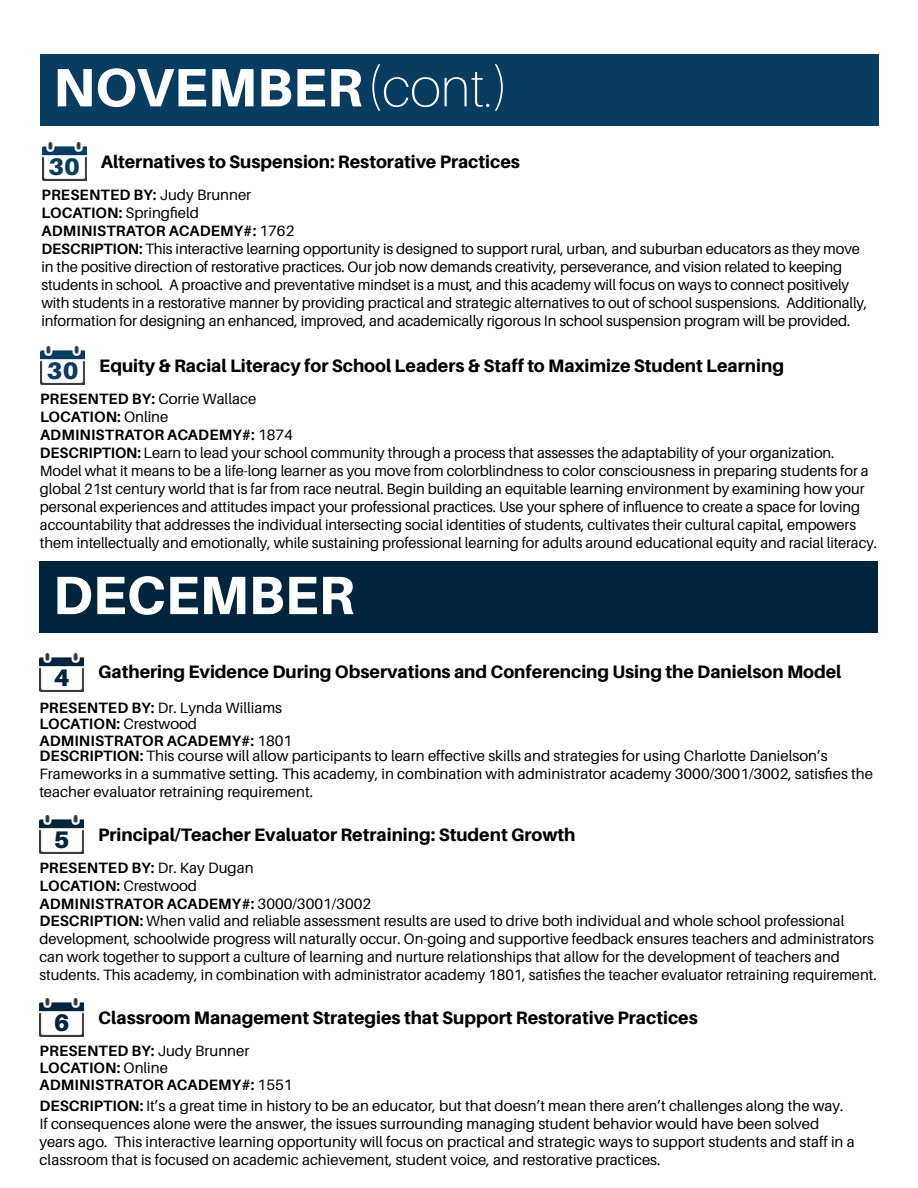
<style>
.page{position:relative;width:918px;height:1188px;background:#fff}
.page>*{position:absolute;margin:0;border:0;box-sizing:border-box;transform-origin:0 0}
.t1{font:800 54px "Aileron";color:#fff}
.t2{font:900 24px "Aileron";color:#093c61}
.t3{font:900 24px "Aileron";color:#00253d}
.t4{font:800 18px "Aileron";color:#000}
.t5{font:15px/18px "Aileron";letter-spacing:-.005em;color:#000}
.t6{font:700 15px/17.1px "Aileron";letter-spacing:.01em;color:#000}
.s1{font-weight:100}
.s2{font-weight:400}
.s3{font-weight:700}
</style>
<div class="page">
<img style="left:42px;top:142px;width:44px;height:38px">
<img style="left:41px;top:347px;width:44px;height:38px">
<div style="left:40px;top:54px;width:838px;height:71px;background:#093c61"></div>
<div style="left:39px;top:562px;width:839px;height:71px;background:#00253d"></div>
<img style="left:40px;top:653px;width:44px;height:38px">
<img style="left:40px;top:816px;width:44px;height:38px">
<img style="left:40px;top:999px;width:44px;height:38px">
<h1 class="t1" style="left:53px;top:57px;width:457px">NOVEMBER<span class="s1">(cont.)</span></h1>
<h2 class="t2" style="left:48px;top:153px;width:33px">30</h2>
<p class="t4" style="left:101px;top:151px;width:421px">Alternatives to Suspension: Restorative Practices</p>
<p class="t6" style="left:42px;top:186px;width:211px">PRESENTED BY: <span class="s2">Judy Brunner</span></p>
<p class="t5" style="left:42px;top:204px;width:159px"><span class="s3">LOCATION:</span> Springfield</p>
<p class="t6" style="left:42px;top:222px;width:254px">ADMINISTRATOR ACADEMY#: <span class="s2">1762</span></p>
<p class="t5" style="left:41px;top:240px;width:827px"><span class="s3">DESCRIPTION:</span> This interactive learning opportunity is designed to support rural, urban, and suburban educators as they move in the positive direction of restorative practices. Our job now demands creativity, perseverance, and vision related to keeping students in school. A proactive and preventative mindset is a must, and this academy will focus on ways to connect positively with students in a restorative manner by providing practical and strategic alternatives to out of school suspensions. Additionally, information for designing an enhanced, improved, and academically rigorous In school suspension program will be provided.</p>
<h2 class="t2" style="left:47px;top:357px;width:33px">30</h2>
<p class="t4" style="left:99px;top:355px;width:686px">Equity &amp; Racial Literacy for School Leaders &amp; Staff to Maximize Student Learning</p>
<p class="t5" style="left:40px;top:390px;width:218px"><span class="s3">PRESENTED BY:</span> Corrie Wallace</p>
<p class="t6" style="left:40px;top:409px;width:130px">LOCATION: <span class="s2">Online</span></p>
<p class="t6" style="left:40px;top:427px;width:254px">ADMINISTRATOR ACADEMY#: <span class="s2">1874</span></p>
<p class="t5" style="left:40px;top:444px;width:839px"><span class="s3">DESCRIPTION:</span> Learn to lead your school community through a process that assesses the adaptability of your organization.<br>Model what it means to be a life-long learner as you move from colorblindness to color consciousness in preparing students for a global 21st century world that is far from race neutral. Begin building an equitable learning environment by examining how your personal experiences and attitudes impact your professional practices. Use your sphere of influence to create a space for loving accountability that addresses the individual intersecting social identities of students, cultivates their cultural capital, empowers them intellectually and emotionally, while sustaining professional learning for adults around educational equity and racial literacy.</p>
<h1 class="t1" style="left:53px;top:565px;width:303px">DECEMBER</h1>
<h2 class="t3" style="left:54px;top:663px;width:17px">4</h2>
<p class="t4" style="left:98px;top:662px;width:745px">Gathering Evidence During Observations and Conferencing Using the Danielson Model</p>
<p class="t5" style="left:39px;top:699px;width:244px"><span class="s3">PRESENTED BY:</span> Dr. Lynda Williams</p>
<p class="t6" style="left:39px;top:716px;width:159px">LOCATION: <span class="s2">Crestwood</span></p>
<p class="t6" style="left:39px;top:732px;width:254px">ADMINISTRATOR ACADEMY#: <span class="s2">1801</span></p>
<p class="t5" style="left:39px;top:747px;width:835px"><span class="s3">DESCRIPTION:</span> This course will allow participants to learn effective skills and strategies for using Charlotte Danielson’s<br>Frameworks in a summative setting. This academy, in combination with administrator academy 3000/3001/3002, satisfies the teacher evaluator retraining requirement.</p>
<h2 class="t3" style="left:54px;top:826px;width:17px">5</h2>
<p class="t4" style="left:98px;top:824px;width:479px">Principal/Teacher Evaluator Retraining: Student Growth</p>
<p class="t6" style="left:39px;top:859px;width:216px">PRESENTED BY: <span class="s2">Dr. Kay Dugan</span></p>
<p class="t6" style="left:39px;top:877px;width:159px">LOCATION: <span class="s2">Crestwood</span></p>
<p class="t6" style="left:40px;top:895px;width:333px">ADMINISTRATOR ACADEMY#: <span class="s2">3000/3001/3002</span></p>
<p class="t5" style="left:39px;top:912px;width:839px"><span class="s3">DESCRIPTION:</span> When valid and reliable assessment results are used to drive both individual and whole school professional development, schoolwide progress will naturally occur. On-going and supportive feedback ensures teachers and administrators can work together to support a culture of learning and nurture relationships that allow for the development of teachers and students. This academy, in combination with administrator academy 1801, satisfies the teacher evaluator retraining requirement.</p>
<h2 class="t3" style="left:54px;top:1009px;width:17px">6</h2>
<p class="t4" style="left:98px;top:1007px;width:601px">Classroom Management Strategies that Support Restorative Practices</p>
<p class="t6" style="left:40px;top:1043px;width:254px">PRESENTED BY: <span class="s2">Judy Brunner<br></span>LOCATION: <span class="s2">Online<br></span>ADMINISTRATOR ACADEMY#: <span class="s2">1551</span></p>
<p class="t5" style="left:39px;top:1097px;width:817px"><span class="s3">DESCRIPTION:</span> It’s a great time in history to be an educator, but that doesn’t mean there aren’t challenges along the way.<br>If consequences alone were the answer, the issues surrounding managing student behavior would have been solved years ago. This interactive learning opportunity will focus on practical and strategic ways to support students and staff in a classroom that is focused on academic achievement, student voice, and restorative practices.</p>
</div>
